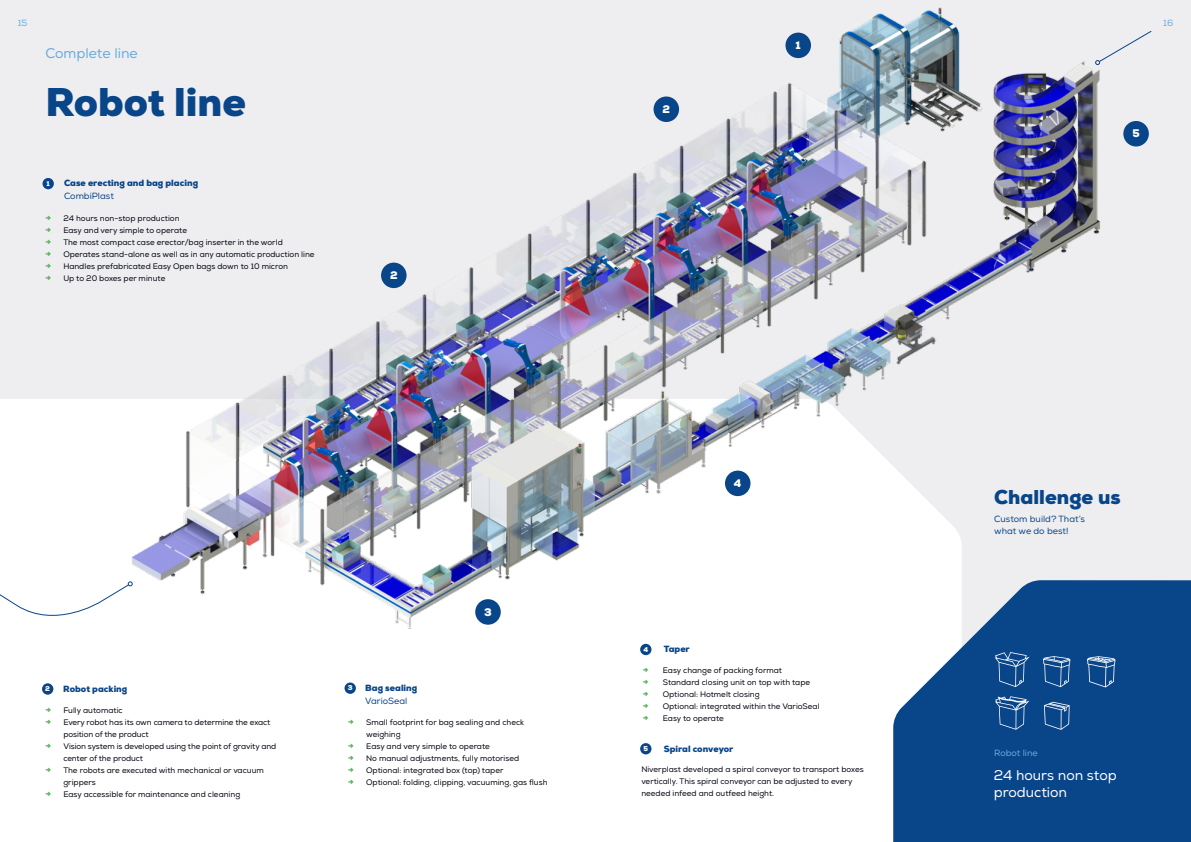
<style>
.page{position:relative;width:1191px;height:842px;background:#eeeef0}
.page>*{position:absolute;margin:0;border:0;box-sizing:border-box;transform-origin:0 0}
.t1{font:900 40px "Nexa";color:#094589}
.t2{font:900 20px "Nexa";color:#094589}
.t3{font:14px/17px "Nexa";color:#fff}
.t4{font:14px "Nexa";color:#69acdf}
.t5{font:900 11px "Nexa";color:#fff}
.t6{font:900 9px "Nexa";color:#094589}
.t7{font:9px/13px "Nexa";color:#094589}
.t8{font:9px "Nexa";color:#69acdf}
.t9{font:8px/12px "Nexa";color:#00030f}
.t10{font:900 7px "Nexa";color:#fff}
.s1{font-weight:900;font-size:9px;color:#4eb051}
</style>
<div class="page">
<div style="left:0;top:399px;width:893px;height:443px;background:#fff"></div>
<div style="left:893px;top:580px;width:298px;height:262px;background:#094589"></div>
<svg style="left:994px;top:652px;width:35px;height:35px"></svg>
<svg style="left:1042px;top:656px;width:28px;height:31px"></svg>
<svg style="left:1044px;top:702px;width:25px;height:28px"></svg>
<svg style="left:994px;top:696px;width:35px;height:34px"></svg>
<svg style="left:1086px;top:656px;width:29px;height:31px"></svg>
<div style="left:42px;top:683px;width:11px;height:12px;background:#094589;border-radius:50%"></div>
<div style="left:640px;top:644px;width:11px;height:11px;background:#094589;border-radius:50%"></div>
<div style="left:640px;top:743px;width:11px;height:11px;background:#094589;border-radius:50%"></div>
<div style="left:43px;top:178px;width:11px;height:11px;background:#094589;border-radius:50%"></div>
<div style="left:344px;top:682px;width:12px;height:12px;background:#094589;border-radius:50%"></div>
<img style="left:54px;top:7px;width:1118px;height:622px">
<div style="left:785px;top:33px;width:26px;height:25px;background:#094589;border-radius:50%"></div>
<div style="left:1123px;top:121px;width:25px;height:25px;background:#094589;border-radius:50%"></div>
<div style="left:725px;top:471px;width:25px;height:25px;background:#094589;border-radius:50%"></div>
<div style="left:475px;top:599px;width:26px;height:26px;background:#094589;border-radius:50%"></div>
<div style="left:381px;top:263px;width:25px;height:25px;background:#094589;border-radius:50%"></div>
<div style="left:653px;top:96px;width:26px;height:26px;background:#094589;border-radius:50%"></div>
<div style="left:0;top:491px;width:133px;height:138px;background:#fff"></div>
<svg style="left:1095px;top:30px;width:57px;height:35px"></svg>
<p class="t8" style="left:18px;top:17px;width:11px">15</p>
<p class="t8" style="left:1163px;top:17px;width:12px">16</p>
<h3 class="t4" style="left:45px;top:45px;width:94px">Complete line</h3>
<h1 class="t1" style="left:45px;top:77px;width:202px">Robot line</h1>
<p class="t10" style="left:47px;top:179px;width:5px">1</p>
<p class="t6" style="left:64px;top:177px;width:136px">Case erecting and bag placing</p>
<p class="t7" style="left:64px;top:190px;width:51px">CombiPlast</p>
<p class="t9" style="left:45px;top:212px;width:136px"><span class="s1">→</span> 24 hours non-stop production</p>
<p class="t9" style="left:45px;top:224px;width:143px"><span class="s1">→</span> Easy and very simple to operate</p>
<p class="t9" style="left:45px;top:236px;width:239px"><span class="s1">→</span> The most compact case erector/bag inserter in the world</p>
<p class="t9" style="left:45px;top:248px;width:271px"><span class="s1">→</span> Operates stand-alone as well as in any automatic production line</p>
<p class="t9" style="left:45px;top:260px;width:244px"><span class="s1">→</span> Handles prefabricated Easy Open bags down to 10 micron</p>
<p class="t9" style="left:45px;top:272px;width:121px"><span class="s1">→</span> Up to 20 boxes per minute</p>
<h3 class="t5" style="left:390px;top:268px;width:9px">2</h3>
<p class="t10" style="left:45px;top:684px;width:6px">2</p>
<p class="t6" style="left:63px;top:683px;width:66px">Robot packing</p>
<p class="t9" style="left:45px;top:704px;width:79px"><span class="s1">→</span> Fully automatic</p>
<p class="t9" style="left:63px;top:716px;width:208px;text-indent:-18px"><span class="s1">→</span> Every robot has its own camera to determine the exact position of the product</p>
<p class="t9" style="left:63px;top:740px;width:214px;text-indent:-18px"><span class="s1">→</span> Vision system is developed using the point of gravity and center of the product</p>
<p class="t9" style="left:63px;top:764px;width:202px;text-indent:-18px"><span class="s1">→</span> The robots are executed with mechanical or vacuum grippers</p>
<p class="t9" style="left:45px;top:788px;width:196px"><span class="s1">→</span> Easy accessible for maintenance and cleaning</p>
<p class="t10" style="left:348px;top:683px;width:6px">3</p>
<p class="t6" style="left:365px;top:682px;width:54px">Bag sealing</p>
<p class="t7" style="left:365px;top:694px;width:44px">VarioSeal</p>
<h3 class="t5" style="left:484px;top:605px;width:9px">3</h3>
<p class="t9" style="left:366px;top:716px;width:159px;text-indent:-18px"><span class="s1">→</span> Small footprint for bag sealing and check weighing</p>
<p class="t9" style="left:348px;top:740px;width:143px"><span class="s1">→</span> Easy and very simple to operate</p>
<p class="t9" style="left:348px;top:752px;width:172px"><span class="s1">→</span> No manual adjustments, fully motorised</p>
<p class="t9" style="left:348px;top:764px;width:157px"><span class="s1">→</span> Optional: integrated box (top) taper</p>
<p class="t9" style="left:348px;top:776px;width:201px"><span class="s1">→</span> Optional: folding, clipping, vacuuming, gas flush</p>
<h3 class="t5" style="left:662px;top:102px;width:9px">2</h3>
<h3 class="t5" style="left:795px;top:38px;width:7px">1</h3>
<h3 class="t5" style="left:734px;top:476px;width:9px">4</h3>
<p class="t10" style="left:643px;top:645px;width:6px">4</p>
<p class="t6" style="left:664px;top:643px;width:28px">Taper</p>
<p class="t9" style="left:643px;top:664px;width:141px"><span class="s1">→</span> Easy change of packing format</p>
<p class="t9" style="left:643px;top:676px;width:169px"><span class="s1">→</span> Standard closing unit on top with tape</p>
<p class="t9" style="left:643px;top:688px;width:118px"><span class="s1">→</span> Optional: Hotmelt closing</p>
<p class="t9" style="left:643px;top:700px;width:178px"><span class="s1">→</span> Optional: integrated within the VarioSeal</p>
<p class="t9" style="left:643px;top:712px;width:83px"><span class="s1">→</span> Easy to operate</p>
<p class="t10" style="left:643px;top:744px;width:6px">5</p>
<p class="t6" style="left:664px;top:743px;width:71px">Spiral conveyor</p>
<p class="t9" style="left:641px;top:764px;width:224px">Niverplast developed a spiral conveyor to transport boxes vertically. This spiral conveyor can be adjusted to every needed infeed and outfeed height.</p>
<h3 class="t5" style="left:1132px;top:126px;width:9px">5</h3>
<h2 class="t2" style="left:994px;top:484px;width:128px">Challenge us</h2>
<p class="t7" style="left:994px;top:512px;width:92px">Custom build? That’s what we do best!</p>
<p class="t8" style="left:994px;top:748px;width:45px">Robot line</p>
<h3 class="t3" style="left:993px;top:766px;width:124px">24 hours non stop production</h3>
</div>
